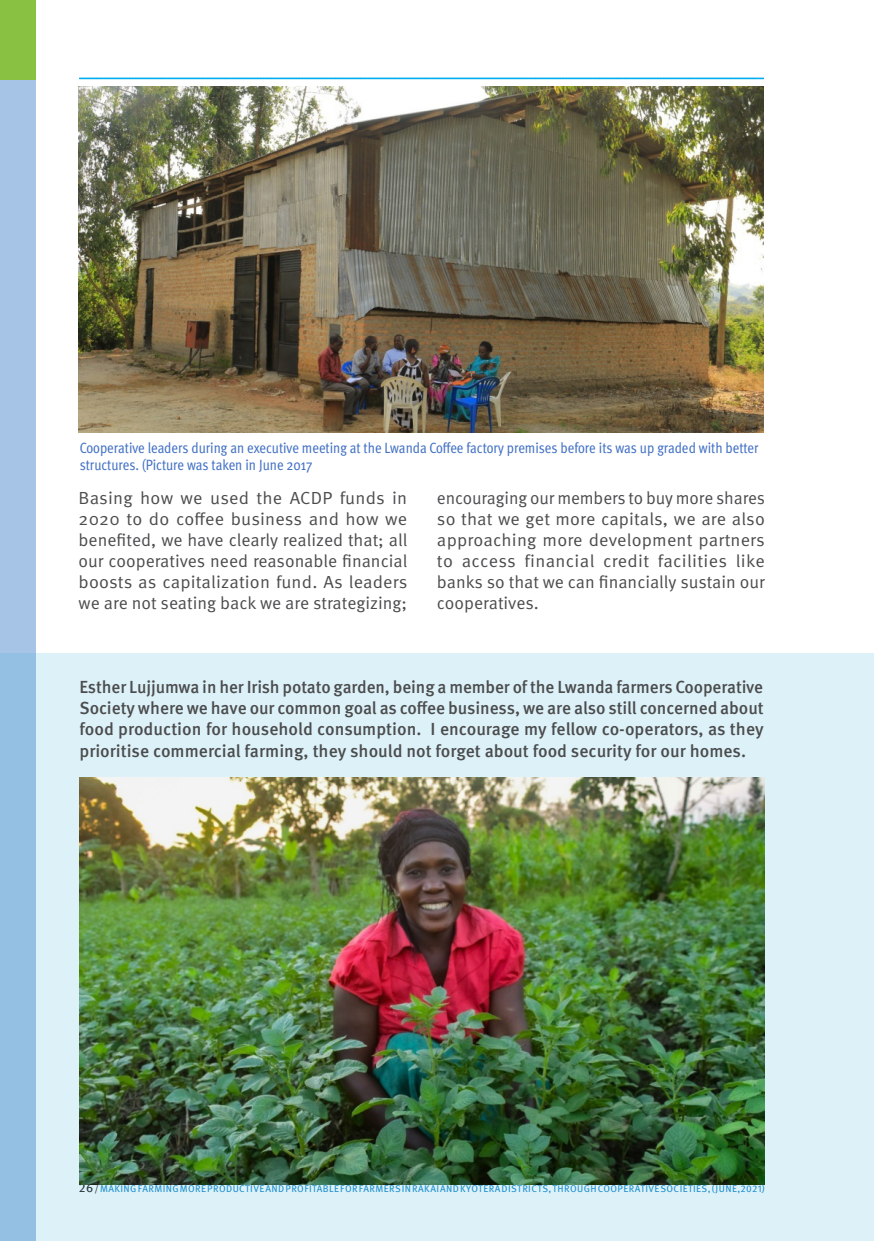
<style>
.page{position:relative;width:874px;height:1241px;background:#fff}
.page>*{position:absolute;margin:0;border:0;box-sizing:border-box;transform-origin:0 0}
.maintext{font:17.5px/21px "Meta Pro Norm";color:#4b4c4d;text-align:justify}
.maintext-2{font:500 17.5px/21px "Meta Pro";color:#4b4c4d;text-align:justify}
.t1{font:condensed 14.88px/17.8px "Meta Pro";letter-spacing:-.005em;color:#4472c4}
.t2{font:9.8px "Meta Pro";letter-spacing:.04em;color:#1b8acb}
.s1{font-size:12.6px;color:#231f20}
.s2{color:#231f20}
</style>
<div class="page">
<div style="left:0;top:0;width:36px;height:1240px;background:#a6c4e6"></div>
<div style="left:0;top:0;width:36px;height:79px;background:#89c242"></div>
<svg style="left:79px;top:77px;width:684px;height:2px"></svg>
<svg style="left:0;top:653px;width:873px;height:587px;background:#d5ebf4"></svg>
<img style="left:80px;top:777px;width:684px;height:407px">
<img style="left:79px;top:87px;width:684px;height:345px">
<p class="t1" style="left:80px;top:437px;width:680px">Cooperative leaders during an executive meeting at the Lwanda Coffee factory premises before its was up graded with better structures. (Picture was taken in June 2017</p>
<p class="maintext" style="left:437px;top:486px;width:329px">encouraging our members to buy more shares so that we get more capitals, we are also approaching more development partners to access financial credit facilities like banks so that we can financially sustain our cooperatives.</p>
<p class="maintext" style="left:79px;top:486px;width:330px">Basing how we used the ACDP funds in 2020 to do coffee business and how we benefited, we have clearly realized that; all our cooperatives need reasonable financial boosts as capitalization fund. As leaders we are not seating back we are strategizing;</p>
<p class="maintext-2" style="left:79px;top:675px;width:685px">Esther Lujjumwa in her Irish potato garden, being a member of the Lwanda farmers Cooperative Society where we have our common goal as coffee business, we are also still concerned about food production for household consumption. I encourage my fellow co-operators, as they prioritise commercial farming, they should not forget about food security for our homes.</p>
<p class="t2" style="left:79px;top:1180px;width:687px"><span class="s1">26</span> <span class="s2">/</span> MAKING FARMING MORE PRODUCTIVE AND PROFITABLE FOR FARMERS IN RAKAI AND KYOTERA DISTRICTS, THROUGH COOPERATIVE SOCIETIES, (JUNE,2021)</p>
</div>
